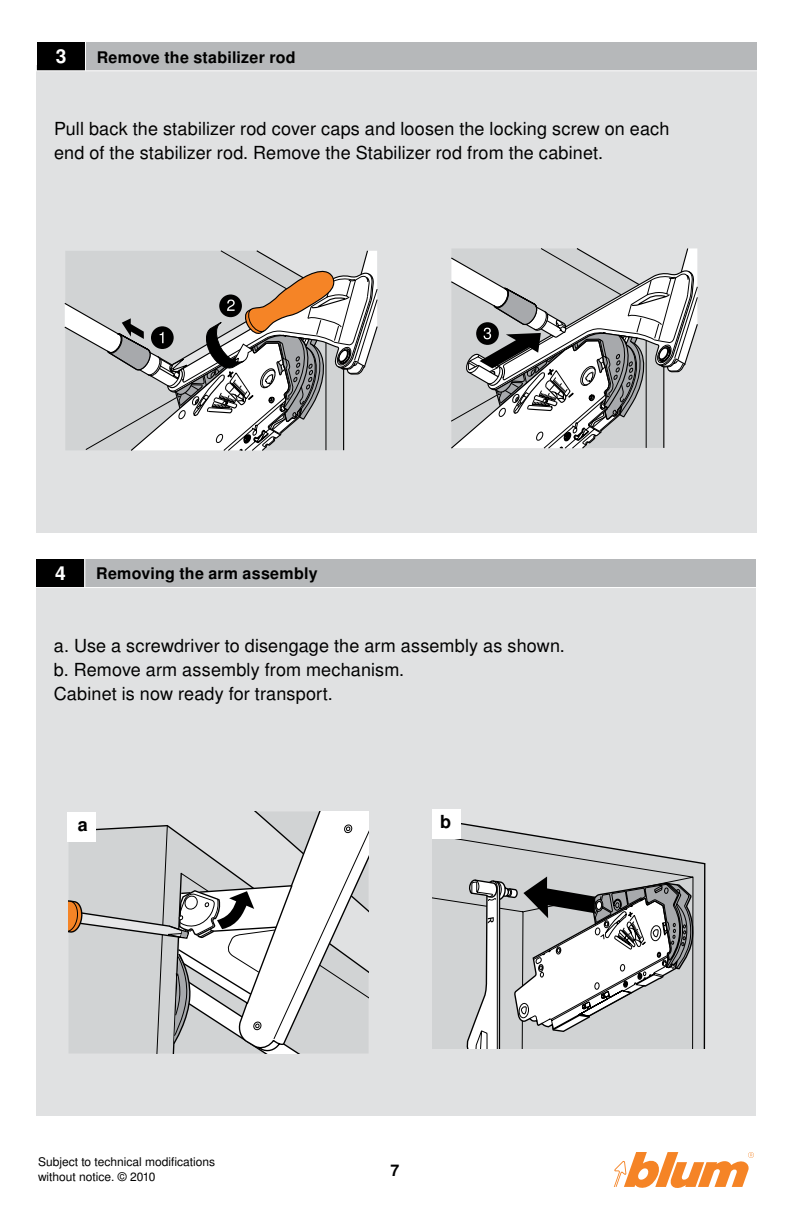
<style>
.page{position:relative;width:792px;height:1224px;background:#fff}
.page>*{position:absolute;margin:0;border:0;box-sizing:border-box;transform-origin:0 0}
.t1{font:700 19.2px "Nimbus Sans OT";color:#fff}
.t2{font:18px/24px "Nimbus Sans OT";letter-spacing:.01em;color:#000}
.t3{font:700 18px "Nimbus Sans OT";color:#000}
.t4{font:700 16px "Nimbus Sans OT";letter-spacing:.015em;color:#000}
.t5{font:12px/14.4px "Nimbus Sans OT";color:#000}
</style>
<div class="page">
<svg style="left:614px;top:1152px;width:140px;height:36px"></svg>
<div style="left:36px;top:588px;width:720px;height:528px;background:#e0e1e2"></div>
<div style="left:36px;top:559px;width:49px;height:29px;background:#000"></div>
<div style="left:84px;top:559px;width:672px;height:29px;background:#b6b8ba"></div>
<hr style="left:36px;top:587px;width:726px;height:1px;background:#fff">
<hr style="left:84px;top:557px;width:1px;height:31px;background:#fff">
<div style="left:37px;top:65px;width:720px;height:468px;background:#e0e1e2"></div>
<div style="left:37px;top:43px;width:49px;height:28px;background:#000"></div>
<div style="left:85px;top:43px;width:672px;height:28px;background:#b6b8ba"></div>
<hr style="left:85px;top:40px;width:1px;height:31px;background:#fff">
<hr style="left:23px;top:70px;width:745px;height:1px;background:#fff">
<svg style="left:451px;top:248px;width:247px;height:201px"></svg>
<svg style="left:64px;top:250px;width:314px;height:201px"></svg>
<svg style="left:694px;top:861px;width:12px;height:188px"></svg>
<svg style="left:432px;top:823px;width:254px;height:226px"></svg>
<svg style="left:457px;top:860px;width:237px;height:189px"></svg>
<div style="left:432px;top:809px;width:29px;height:29px;background:#fff"></div>
<svg style="left:69px;top:812px;width:300px;height:242px"></svg>
<div style="left:68px;top:812px;width:28px;height:29px;background:#fff"></div>
<p class="t1" style="left:56px;top:45px;width:12px">3</p>
<p class="t4" style="left:97px;top:47px;width:200px">Remove the stabilizer rod</p>
<p class="t2" style="left:54px;top:117px;width:617px">Pull back the stabilizer rod cover caps and loosen the locking screw on each end of the stabilizer rod. Remove the Stabilizer rod from the cabinet.</p>
<p class="t1" style="left:55px;top:562px;width:12px">4</p>
<p class="t4" style="left:96px;top:564px;width:223px">Removing the arm assembly</p>
<p class="t2" style="left:54px;top:634px;width:513px">a. Use a screwdriver to disengage the arm assembly as shown. b. Remove arm assembly from mechanism.<br>Cabinet is now ready for transport.</p>
<p class="t3" style="left:78px;top:814px;width:12px">a</p>
<p class="t3" style="left:440px;top:811px;width:12px">b</p>
<p class="t5" style="left:38px;top:1155px;width:179px">Subject to technical modifications without notice. © 2010</p>
<p class="t4" style="left:391px;top:1161px;width:10px">7</p>
</div>
